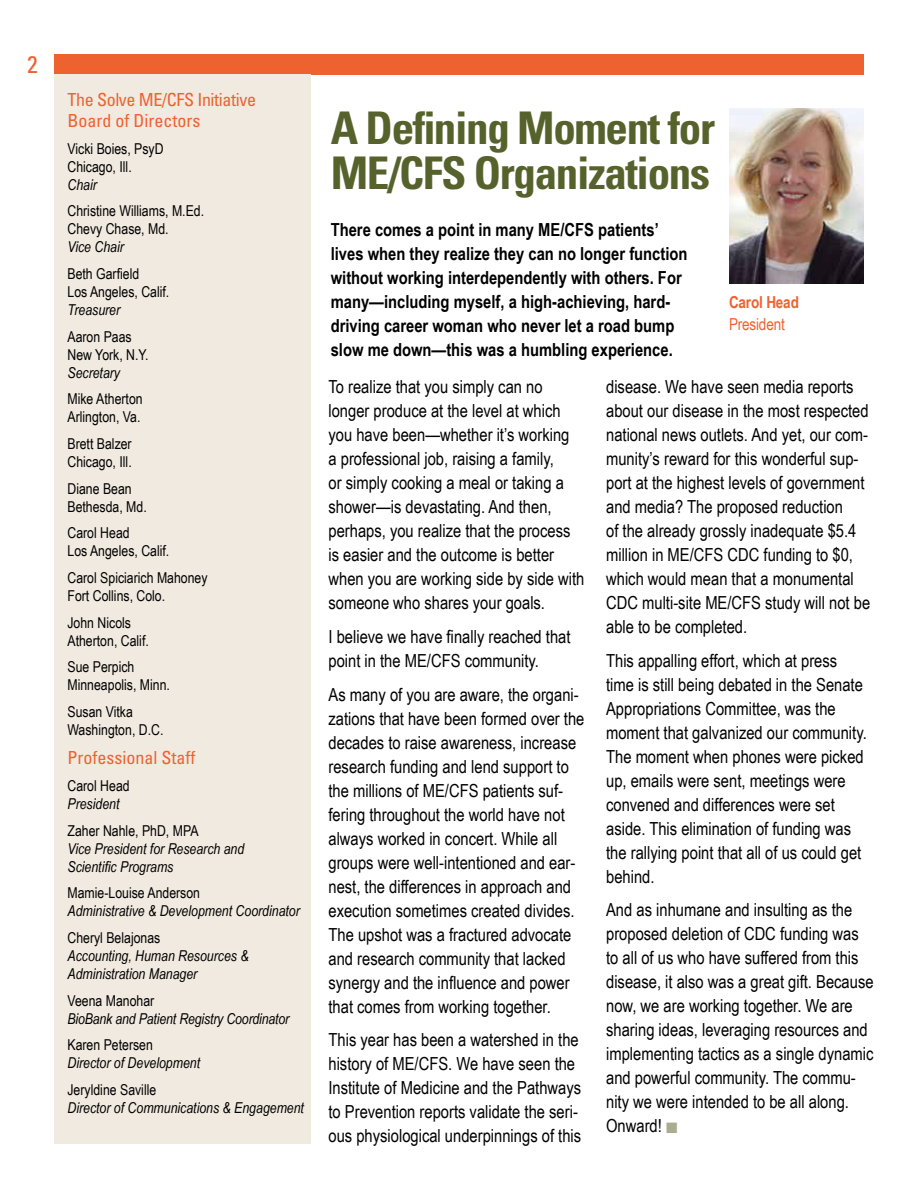
<style>
.page{position:relative;width:918px;height:1188px;background:#fff}
.page>*{position:absolute;margin:0;border:0;box-sizing:border-box;transform-origin:0 0}
.t1{font:700 condensed 45px/45px "Univers";letter-spacing:-.03em;color:#56622b}
.t2{font:condensed 24px "Univers";color:#ed622f}
.t3{font:18px/24px "Arial Narrow";color:#000}
.t4{font:700 18px/24px "Arial Narrow";color:#000}
.t5{font:condensed 18px/21px "Univers";letter-spacing:-.02em;color:#ed622f}
.t6{font:condensed 18px "Univers";color:#ed622f}
.t7{font:700 16.5px "Arial Narrow";letter-spacing:-.01em;color:#ed622f}
.t8{font:16.5px "Arial Narrow";letter-spacing:-.01em;color:#ed622f}
.t9{font:15px/18px "Arial Narrow";color:#000}
.t10{font:italic 15px/18px "Arial Narrow";color:#000}
.s1{color:#acad90}
</style>
<div class="page">
<div style="left:54px;top:54px;width:810px;height:20px;background:#ed622f"></div>
<div style="left:54px;top:74px;width:256px;height:1070px;background:#f1eae0"></div>
<img style="left:730px;top:108px;width:134px;height:175px">
<h2 class="t2" style="left:27px;top:49px;width:12px">2</h2>
<p class="t5" style="left:68px;top:89px;width:190px">The Solve ME/CFS Initiative<br>Board of Directors</p>
<p class="t9" style="left:68px;top:139px;width:98px">Vicki Boies, PsyD<br>Chicago, Ill.</p>
<p class="t10" style="left:68px;top:175px;width:31px">Chair</p>
<p class="t9" style="left:68px;top:202px;width:138px">Christine Williams, M.Ed.<br>Chevy Chase, Md.</p>
<p class="t10" style="left:68px;top:238px;width:58px">Vice Chair</p>
<p class="t9" style="left:68px;top:264px;width:103px">Beth Garfield<br>Los Angeles, Calif.</p>
<p class="t10" style="left:68px;top:301px;width:54px">Treasurer</p>
<p class="t9" style="left:68px;top:327px;width:83px">Aaron Paas<br>New York, N.Y.</p>
<p class="t10" style="left:68px;top:363px;width:54px">Secretary</p>
<p class="t9" style="left:68px;top:390px;width:77px">Mike Atherton<br>Arlington, Va.</p>
<p class="t9" style="left:68px;top:434px;width:66px">Brett Balzer<br>Chicago, Ill.</p>
<p class="t9" style="left:68px;top:479px;width:81px">Diane Bean<br>Bethesda, Md.</p>
<p class="t9" style="left:68px;top:523px;width:103px">Carol Head<br>Los Angeles, Calif.</p>
<p class="t9" style="left:68px;top:568px;width:142px">Carol Spiciarich Mahoney<br>Fort Collins, Colo.</p>
<p class="t9" style="left:68px;top:613px;width:83px">John Nicols<br>Atherton, Calif.</p>
<p class="t9" style="left:68px;top:657px;width:104px">Sue Perpich<br>Minneapolis, Minn.</p>
<p class="t9" style="left:68px;top:702px;width:97px">Susan Vitka<br>Washington, D.C.</p>
<p class="t6" style="left:68px;top:747px;width:129px">Professional Staff</p>
<p class="t9" style="left:68px;top:776px;width:64px">Carol Head</p>
<p class="t10" style="left:68px;top:795px;width:53px">President</p>
<p class="t9" style="left:68px;top:821px;width:133px">Zaher Nahle, PhD, MPA</p>
<p class="t10" style="left:68px;top:839px;width:178px">Vice President for Research and<br>Scientific Programs</p>
<p class="t9" style="left:68px;top:884px;width:134px">Mamie-Louise Anderson</p>
<p class="t10" style="left:68px;top:902px;width:234px">Administrative &amp; Development Coordinator</p>
<p class="t9" style="left:68px;top:928px;width:94px">Cheryl Belajonas</p>
<p class="t10" style="left:68px;top:946px;width:183px">Accounting, Human Resources &amp;<br>Administration Manager</p>
<p class="t9" style="left:68px;top:991px;width:88px">Veena Manohar</p>
<p class="t10" style="left:68px;top:1009px;width:223px">BioBank and Patient Registry Coordinator</p>
<p class="t9" style="left:68px;top:1035px;width:87px">Karen Petersen</p>
<p class="t10" style="left:68px;top:1054px;width:134px">Director of Development</p>
<p class="t9" style="left:68px;top:1080px;width:90px">Jeryldine Saville</p>
<p class="t10" style="left:68px;top:1098px;width:238px">Director of Communications &amp; Engagement</p>
<h1 class="t1" style="left:331px;top:105px;width:386px">A Defining Moment for<br>ME/CFS Organizations</h1>
<p class="t4" style="left:331px;top:217px;width:358px">There comes a point in many ME/CFS patients’ lives when they realize they can no longer function without working interdependently with others. For many—including myself, a high-achieving, hard&shy;driving career woman who never let a road bump slow me down—this was a humbling experience.</p>
<p class="t3" style="left:328px;top:374px;width:257px">To realize that you simply can no longer produce at the level at which you have been—whether it’s working<br>a professional job, raising a family,<br>or simply cooking a meal or taking a shower—is devastating. And then, perhaps, you realize that the process is easier and the outcome is better when you are working side by side with someone who shares your goals.</p>
<p class="t3" style="left:328px;top:624px;width:244px">I believe we have finally reached that point in the ME/CFS community.</p>
<p class="t3" style="left:328px;top:682px;width:258px">As many of you are aware, the organi&shy;zations that have been formed over the decades to raise awareness, increase research funding and lend support to the millions of ME/CFS patients suf&shy;fering throughout the world have not always worked in concert. While all groups were well-intentioned and ear&shy;nest, the differences in approach and execution sometimes created divides.<br>The upshot was a fractured advocate and research community that lacked synergy and the influence and power that comes from working together.</p>
<p class="t3" style="left:328px;top:1027px;width:254px">This year has been a watershed in the history of ME/CFS. We have seen the Institute of Medicine and the Pathways to Prevention reports validate the seri&shy;ous physiological underpinnings of this</p>
<p class="t7" style="left:729px;top:290px;width:71px">Carol Head</p>
<p class="t8" style="left:729px;top:313px;width:57px">President</p>
<p class="t3" style="left:606px;top:374px;width:266px">disease. We have seen media reports about our disease in the most respected national news outlets. And yet, our com&shy;munity’s reward for this wonderful sup&shy;port at the highest levels of government and media? The proposed reduction<br>of the already grossly inadequate $5.4 million in ME/CFS CDC funding to $0, which would mean that a monumental CDC multi-site ME/CFS study will not be able to be completed.</p>
<p class="t3" style="left:606px;top:648px;width:262px">This appalling effort, which at press time is still being debated in the Senate Appropriations Committee, was the moment that galvanized our community.<br>The moment when phones were picked up, emails were sent, meetings were convened and differences were set aside. This elimination of funding was the rallying point that all of us could get behind.</p>
<p class="t3" style="left:606px;top:897px;width:269px">And as inhumane and insulting as the proposed deletion of CDC funding was to all of us who have suffered from this disease, it also was a great gift. Because now, we are working together. We are sharing ideas, leveraging resources and implementing tactics as a single dynamic and powerful community. The commu&shy;nity we were intended to be all along.<br>Onward! <span class="s1">■</span></p>
</div>
